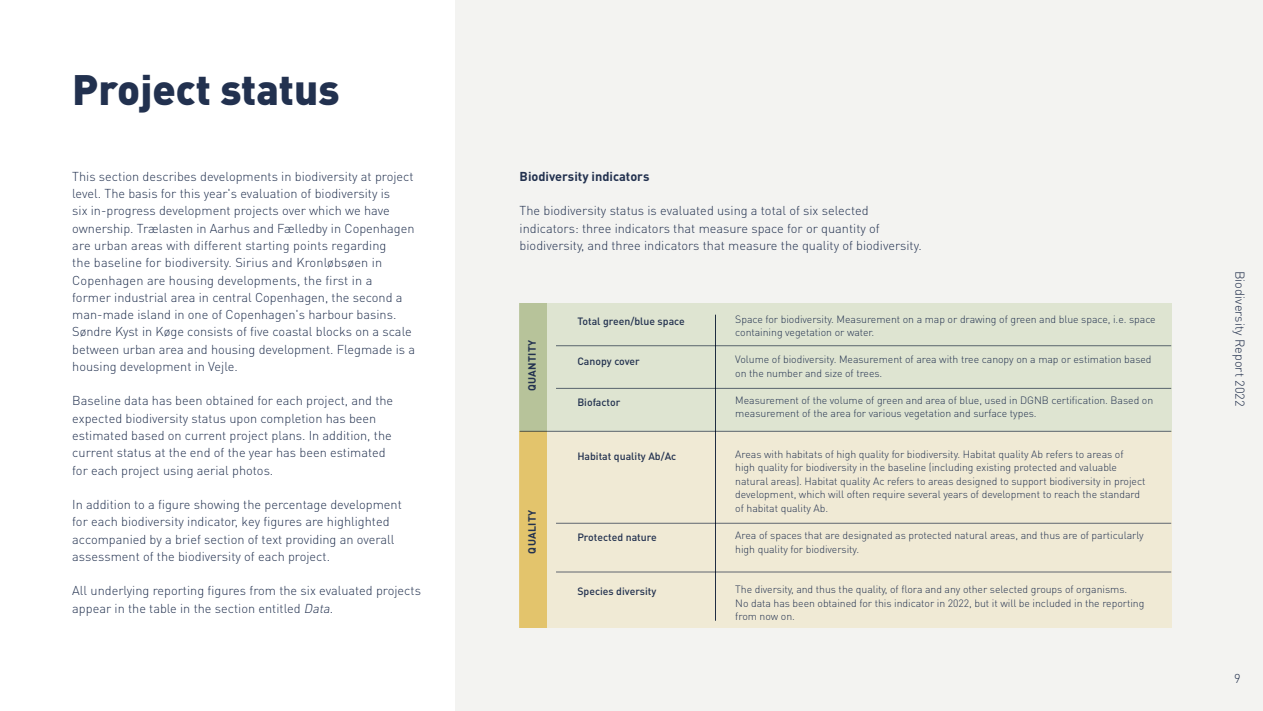
<style>
.page{position:relative;width:1263px;height:711px;background:#fff}
.page>*{position:absolute;margin:0;border:0;box-sizing:border-box;transform-origin:0 0}
.t1{font:900 42px "DIN Pro";color:#22314f}
.t2{font:300 12.75px/17.2px "DIN Pro";color:#22314f}
.t3{font:700 12.75px "DIN Pro";color:#22314f}
.t4{font:300 10.5px/13.5px "DIN Pro";letter-spacing:-.005em;color:#22314f}
.t5{font:500 10.5px "DIN Pro";color:#22314f}
.t6{font:700 10.5px "DIN Pro";letter-spacing:.035em;color:#22314f}
.s1{font-style:italic}
</style>
<div class="page">
<div style="left:455px;top:0;width:808px;height:710px;background:#f3f3f1"></div>
<div style="left:520px;top:302px;width:651px;height:129px;background:#dee4d1"></div>
<div style="left:520px;top:431px;width:651px;height:196px;background:#f0ead5"></div>
<div style="left:520px;top:302px;width:27px;height:129px;background:#b7c39a"></div>
<div style="left:520px;top:431px;width:27px;height:196px;background:#e3c46c"></div>
<hr style="left:556px;top:345px;width:615px;height:1px;background:#22314f">
<hr style="left:556px;top:388px;width:615px;height:1px;background:#22314f">
<hr style="left:556px;top:522px;width:615px;height:1px;background:#22314f">
<hr style="left:556px;top:571px;width:615px;height:1px;background:#22314f">
<hr style="left:520px;top:430px;width:651px;height:1px;background:#22314f">
<hr style="left:715px;top:314px;width:1px;height:306px;background:#22314f">
<h1 class="t1" style="left:72px;top:61px;width:269px">Project status</h1>
<p class="t2" style="left:72px;top:167px;width:344px">This section describes developments in biodiversity at project level. The basis for this year's evaluation of biodiversity is<br>six in-progress development projects over which we have ownership. Trælasten in Aarhus and Fælledby in Copenhagen are urban areas with different starting points regarding<br>the baseline for biodiversity. Sirius and Kronløbsøen in Copenhagen are housing developments, the first in a<br>former industrial area in central Copenhagen, the second a man-made island in one of Copenhagen's harbour basins.<br>Søndre Kyst in Køge consists of five coastal blocks on a scale between urban area and housing development. Flegmade is a housing development in Vejle.</p>
<p class="t2" style="left:72px;top:391px;width:322px">Baseline data has been obtained for each project, and the expected biodiversity status upon completion has been estimated based on current project plans. In addition, the current status at the end of the year has been estimated for each project using aerial photos.</p>
<p class="t2" style="left:72px;top:495px;width:331px">In addition to a figure showing the percentage development for each biodiversity indicator, key figures are highlighted accompanied by a brief section of text providing an overall assessment of the biodiversity of each project.</p>
<p class="t2" style="left:72px;top:581px;width:350px">All underlying reporting figures from the six evaluated projects appear in the table in the section entitled <span class="s1">Data</span>.</p>
<p class="t3" style="left:520px;top:167px;width:131px">Biodiversity indicators</p>
<p class="t2" style="left:520px;top:201px;width:404px">The biodiversity status is evaluated using a total of six selected indicators: three indicators that measure space for or quantity of biodiversity, and three indicators that measure the quality of biodiversity.</p>
<p class="t6" style="left:525px;top:391px;width:53px;rotate:-90deg">QUANTITY</p>
<p class="t6" style="left:525px;top:553px;width:45px;rotate:-90deg">QUALITY</p>
<p class="t5" style="left:577px;top:313px;width:109px">Total green/blue space</p>
<p class="t5" style="left:577px;top:354px;width:64px">Canopy cover</p>
<p class="t5" style="left:577px;top:394px;width:45px">Biofactor</p>
<p class="t5" style="left:577px;top:448px;width:101px">Habitat quality Ab/Ac</p>
<p class="t5" style="left:577px;top:529px;width:81px">Protected nature</p>
<p class="t5" style="left:577px;top:583px;width:81px">Species diversity</p>
<p class="t4" style="left:735px;top:311px;width:422px">Space for biodiversity. Measurement on a map or drawing of green and blue space, i.e. space containing vegetation or water.</p>
<p class="t4" style="left:735px;top:352px;width:418px">Volume of biodiversity. Measurement of area with tree canopy on a map or estimation based on the number and size of trees.</p>
<p class="t4" style="left:735px;top:392px;width:419px">Measurement of the volume of green and area of blue, used in DGNB certification. Based on measurement of the area for various vegetation and surface types.</p>
<p class="t4" style="left:735px;top:446px;width:412px">Areas with habitats of high quality for biodiversity. Habitat quality Ab refers to areas of high quality for biodiversity in the baseline (including existing protected and valuable natural areas). Habitat quality Ac refers to areas designed to support biodiversity in project development, which will often require several years of development to reach the standard of habitat quality Ab.</p>
<p class="t4" style="left:735px;top:527px;width:410px">Area of spaces that are designated as protected natural areas, and thus are of particularly high quality for biodiversity.</p>
<p class="t4" style="left:735px;top:581px;width:411px">The diversity, and thus the quality, of flora and any other selected groups of organisms.<br>No data has been obtained for this indicator in 2022, but it will be included in the reporting from now on.</p>
<p class="t2" style="left:1249px;top:270px;width:137px;rotate:90deg">Biodiversity Report 2022</p>
<p class="t2" style="left:1234px;top:669px;width:8px">9</p>
</div>
